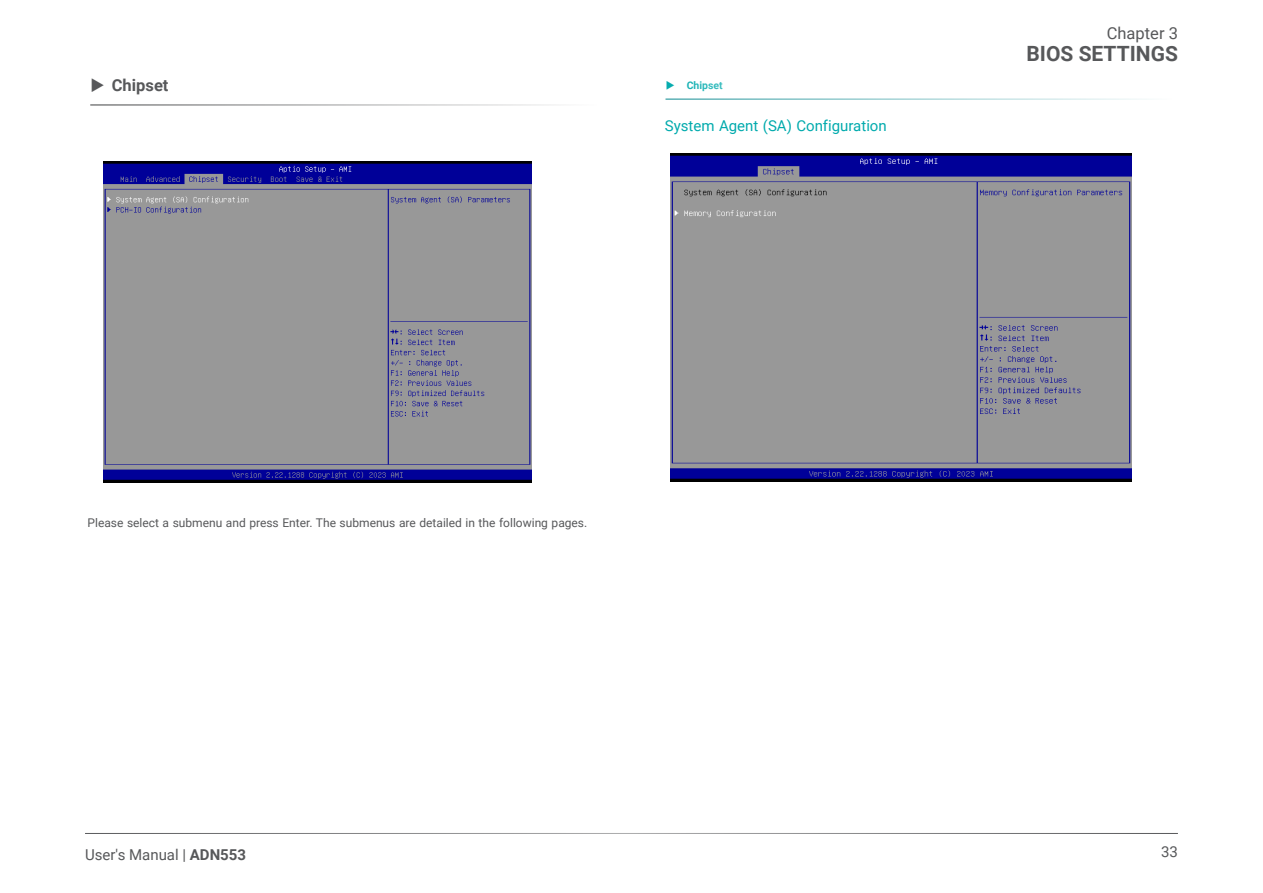
<style>
.page{position:relative;width:1263px;height:893px;background:#fff}
.page>*{position:absolute;margin:0;border:0;box-sizing:border-box;transform-origin:0 0}
.t1{font:700 21px "Roboto";color:#57585a}
.t2{font:16.5px "Roboto";color:#57585a}
.t3{font:700 16.5px "Roboto";color:#57585a}
.Heading_3{font:15px "Roboto";color:#00aaad}
.t4{font:15px "Roboto";color:#57585a}
.BIOS_Item{font:12px "Roboto";color:#57585a}
.t5{font:700 10.5px "Roboto";color:#00aaad}
.s1{font-weight:700}
</style>
<div class="page">
<hr style="left:85px;top:833px;width:1093px;height:1px;background:#57585a">
<hr style="left:90px;top:104px;width:515px;height:2px;background:#595a5b">
<img style="left:103px;top:162px;width:428px;height:321px">
<hr style="left:665px;top:98px;width:515px;height:2px;background:#2e9aa0">
<img style="left:671px;top:153px;width:460px;height:329px">
<p class="t3" style="left:112px;top:73px;width:58px">Chipset</p>
<p class="t5" style="left:687px;top:78px;width:38px">Chipset</p>
<p class="Heading_3" style="left:665px;top:115px;width:223px">System Agent (SA) Configuration</p>
<h2 class="t2" style="left:1107px;top:21px;width:73px">Chapter 3</h2>
<h1 class="t1" style="left:1026px;top:39px;width:153px">BIOS SETTINGS</h1>
<p class="BIOS_Item" style="left:88px;top:515px;width:501px">Please select a submenu and press Enter. The submenus are detailed in the following pages.</p>
<p class="t4" style="left:85px;top:844px;width:163px">User's Manual | <span class="s1">ADN553</span></p>
<p class="t4" style="left:1161px;top:841px;width:18px">33</p>
</div>
